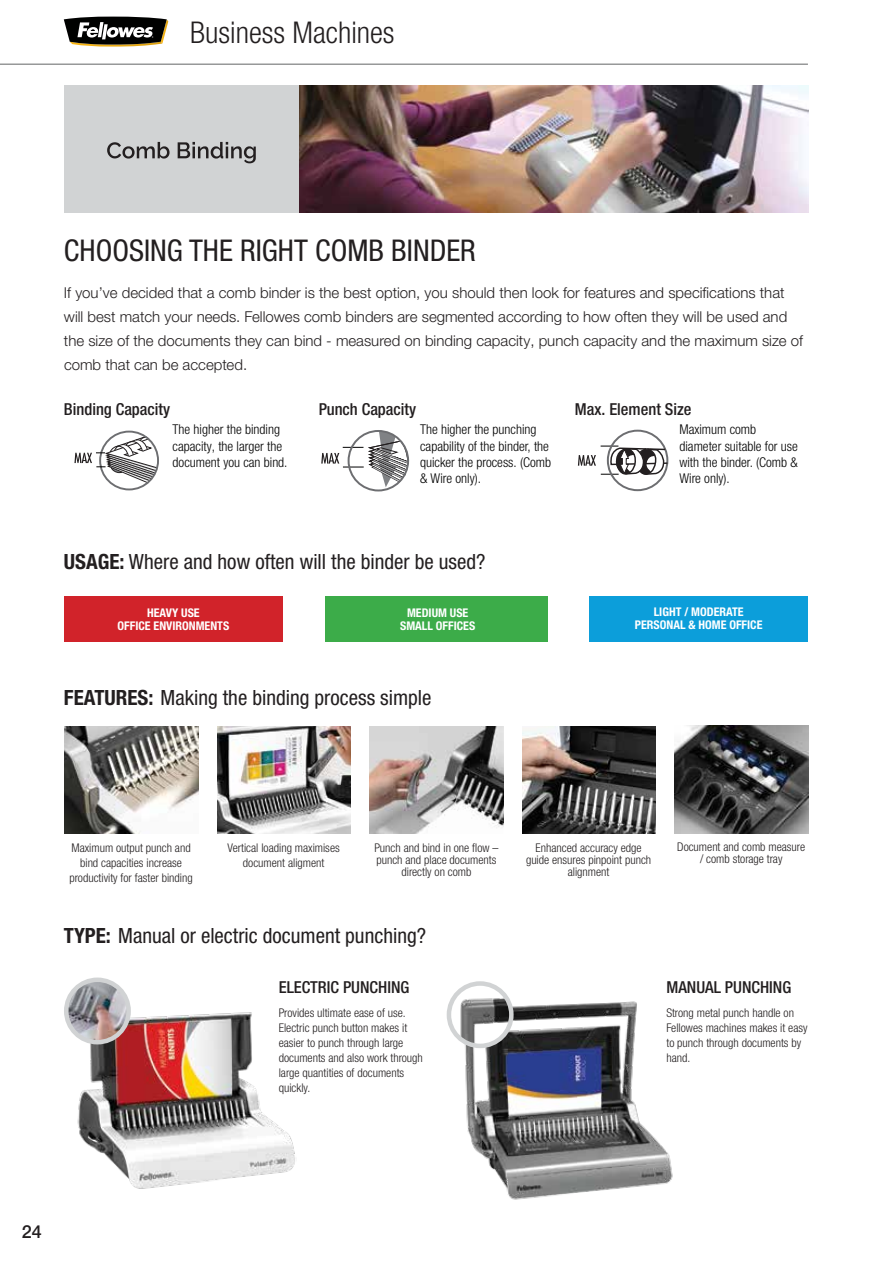
<style>
.page{position:relative;width:893px;height:1263px;background:#fff}
.page>*{position:absolute;margin:0;border:0;box-sizing:border-box;transform-origin:0 0}
.t1{font:condensed 30px "Helvetica Neue LTW1 G";color:#231f20}
.t2{font:300 condensed 30px "Helvetica Neue LTW1 G";color:#231f20}
.t3{font:condensed 21px "Helvetica Neue LTW1 G";color:#231f20}
.t4{font:500 18px "Helvetica Neue LTW1 G";color:#231f20}
.t5{font:500 condensed 16.5px "Helvetica Neue LTW1 G";color:#231f20}
.t6{font:300 15px/24px "Helvetica Neue LTW1 G";color:#231f20}
.t7{font:300 condensed 13.5px/16.2px "Helvetica Neue LTW1 G";color:#000}
.t8{font:300 condensed 12px/15px "Helvetica Neue LTW1 G";color:#231f20;text-align:center}
.t9{font:700 condensed 12px/13.5px "Helvetica Neue LTW1 G";color:#fff;text-align:center}
.s1{font-weight:700}
</style>
<div class="page">
<svg style="left:64px;top:17px;width:104px;height:30px"></svg>
<hr style="left:0;top:64px;width:808px;height:1px;background:#636466">
<svg style="left:100px;top:431px;width:58px;height:58px"></svg>
<div style="left:99px;top:431px;width:60px;height:59px;border:2px solid #6d6e71;border-radius:50%"></div>
<svg style="left:74px;top:436px;width:84px;height:47px"></svg>
<svg style="left:321px;top:431px;width:88px;height:56px"></svg>
<div style="left:348px;top:430px;width:61px;height:61px;border:2px solid #6d6e71;border-radius:50%"></div>
<svg style="left:578px;top:429px;width:89px;height:63px"></svg>
<img style="left:457px;top:987px;width:216px;height:213px">
<img style="left:449px;top:983px;width:62px;height:63px;border-radius:31px">
<div style="left:447px;top:981px;width:67px;height:67px;border:4px solid #d1d3d4;border-radius:50%"></div>
<img style="left:76px;top:1000px;width:219px;height:189px">
<img style="left:66px;top:980px;width:63px;height:62px;border-radius:31px">
<div style="left:64px;top:977px;width:67px;height:67px;border:4px solid #d1d3d4;border-radius:50%"></div>
<img style="left:217px;top:726px;width:134px;height:108px">
<img style="left:522px;top:726px;width:134px;height:108px">
<img style="left:674px;top:726px;width:134px;height:107px">
<img style="left:65px;top:726px;width:133px;height:108px">
<img style="left:370px;top:726px;width:133px;height:108px">
<img style="left:299px;top:85px;width:509px;height:128px">
<div style="left:65px;top:85px;width:234px;height:128px;background:#d1d3d4"></div>
<svg style="left:107px;top:142px;width:149px;height:21px"></svg>
<div style="left:64px;top:596px;width:219px;height:46px;background:#d1232a"></div>
<div style="left:325px;top:596px;width:222px;height:46px;background:#3cac49"></div>
<div style="left:589px;top:596px;width:219px;height:46px;background:#0c9eda"></div>
<h1 class="t2" style="left:190px;top:14px;width:206px">Business Machines</h1>
<h1 class="t1" style="left:64px;top:233px;width:413px">CHOOSING THE RIGHT COMB BINDER</h1>
<p class="t6" style="left:64px;top:280px;width:740px">If you’ve decided that a comb binder is the best option, you should then look for features and specifications that will best match your needs. Fellowes comb binders are segmented according to how often they will be used and the size of the documents they can bind - measured on binding capacity, punch capacity and the maximum size of comb that can be accepted.</p>
<h3 class="t5" style="left:64px;top:399px;width:108px">Binding Capacity</h3>
<h3 class="t5" style="left:319px;top:399px;width:99px">Punch Capacity</h3>
<h3 class="t5" style="left:575px;top:399px;width:118px">Max. Element Size</h3>
<p class="t7" style="left:173px;top:422px;width:116px">The higher the binding capacity, the larger the document you can bind.</p>
<p class="t7" style="left:420px;top:422px;width:132px">The higher the punching capability of the binder, the quicker the process. (Comb &amp; Wire only).</p>
<p class="t7" style="left:679px;top:422px;width:120px">Maximum comb diameter suitable for use with the binder. (Comb &amp;<br>Wire only).</p>
<h2 class="t3" style="left:64px;top:549px;width:423px"><span class="s1">USAGE:</span> Where and how often will the binder be used?</h2>
<p class="t9" style="left:118px;top:606px;width:113px">HEAVY USE<br>OFFICE ENVIRONMENTS</p>
<p class="t9" style="left:400px;top:606px;width:77px">MEDIUM USE<br>SMALL OFFICES</p>
<p class="t9" style="left:635px;top:605px;width:129px">LIGHT / MODERATE<br>PERSONAL &amp; HOME OFFICE</p>
<h2 class="t3" style="left:64px;top:685px;width:369px"><span class="s1">FEATURES:</span> Making the binding process simple</h2>
<p class="t8" style="left:228px;top:840px;width:114px">Vertical loading maximises document aligment</p>
<p class="t8" style="left:526px;top:842px;width:127px;line-height:12px">Enhanced accuracy edge guide ensures pinpoint punch alignment</p>
<p class="t8" style="left:677px;top:841px;width:130px;line-height:12px">Document and comb measure / comb storage tray</p>
<p class="t8" style="left:69px;top:840px;width:125px">Maximum output punch and bind capacities increase productivity for faster binding</p>
<p class="t8" style="left:374px;top:842px;width:126px;line-height:12px">Punch and bind in one flow – punch and place documents directly on comb</p>
<h2 class="t3" style="left:64px;top:923px;width:364px"><span class="s1">TYPE:</span> Manual or electric document punching?</h2>
<h3 class="t5" style="left:279px;top:977px;width:132px">ELECTRIC PUNCHING</h3>
<p class="t8" style="left:279px;top:1005px;width:146px;text-align:left">Provides ultimate ease of use.<br>Electric punch button makes it easier to punch through large documents and also work through large quantities of documents quickly.</p>
<h3 class="t5" style="left:666px;top:977px;width:126px">MANUAL PUNCHING</h3>
<p class="t8" style="left:666px;top:1005px;width:143px;text-align:left">Strong metal punch handle on<br>Fellowes machines makes it easy to punch through documents by hand.</p>
<h3 class="t4" style="left:22px;top:1220px;width:22px">24</h3>
</div>
